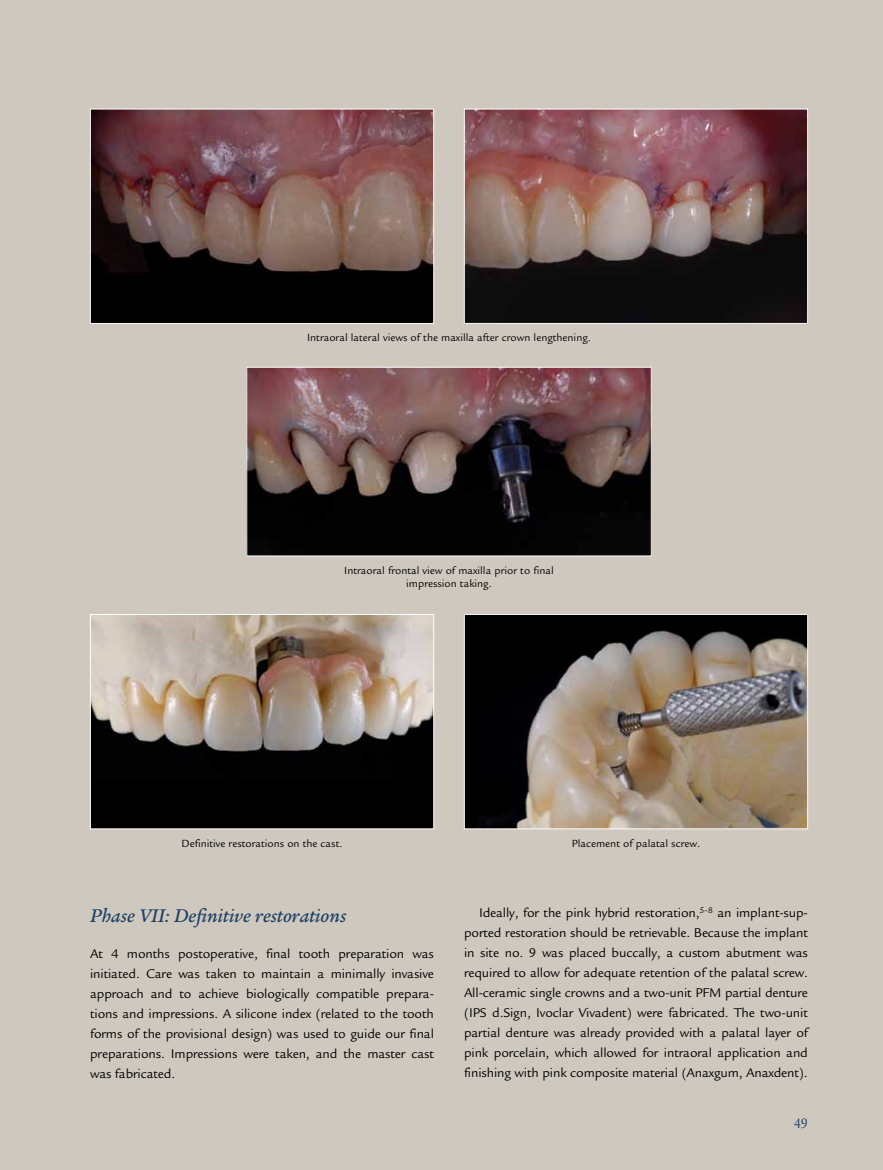
<style>
.page{position:relative;width:883px;height:1170px;background:#fff}
.page>*{position:absolute;margin:0;border:0;box-sizing:border-box;transform-origin:0 0}
.t1{font:italic 500 20px "Legacy Serif Std";color:#1e4164}
.t2{font:15px "Legacy Serif Std";color:#1e4164;scale:.9 1}
.t3{font:13.75px/20px "Legacy Sans Std";letter-spacing:-.01em;color:#000;text-align:justify}
.t4{font:11.25px/13.5px "Legacy Sans Std";color:#000;text-align:center}
</style>
<div class="page">
<div style="left:0;top:0;width:882px;height:1170px;background:#cfc8bf"></div>
<img style="left:466px;top:111px;width:339px;height:211px">
<div style="left:464px;top:109px;width:343px;height:215px;border:1px solid #fff"></div>
<img style="left:92px;top:111px;width:340px;height:211px">
<div style="left:90px;top:109px;width:344px;height:215px;border:1px solid #fff"></div>
<img style="left:248px;top:369px;width:401px;height:185px">
<div style="left:246px;top:367px;width:405px;height:189px;border:1px solid #fff"></div>
<img style="left:466px;top:616px;width:339px;height:211px">
<div style="left:464px;top:614px;width:343px;height:215px;border:1px solid #fff"></div>
<img style="left:92px;top:616px;width:340px;height:211px">
<div style="left:90px;top:614px;width:344px;height:215px;border:1px solid #fff"></div>
<p class="t4" style="left:307px;top:331px;width:285px">Intraoral lateral views of the maxilla after crown lengthening.</p>
<p class="t4" style="left:344px;top:564px;width:211px">Intraoral frontal view of maxilla prior to final impression taking.</p>
<p class="t4" style="left:181px;top:836px;width:162px">Definitive restorations on the cast.</p>
<p class="t4" style="left:571px;top:836px;width:130px">Placement of palatal screw.</p>
<h1 class="t1" style="left:90px;top:904px;width:258px">Phase VII: Definitive restorations</h1>
<p class="t3" style="left:90px;top:944px;width:345px">At 4 months postoperative, final tooth preparation was initiated. Care was taken to maintain a minimally invasive approach and to achieve biologically compatible prepara&shy;tions and impressions. A silicone index (related to the tooth forms of the provisional design) was used to guide our final preparations. Impressions were taken, and the master cast was fabricated.</p>
<p class="t3" style="left:464px;top:903px;width:345px;text-indent:15px">Ideally, for the pink hybrid restoration,<sup>5–8</sup> an implant-sup&shy;ported restoration should be retrievable. Because the implant in site no. 9 was placed buccally, a custom abutment was required to allow for adequate retention of the palatal screw.<br>All-ceramic single crowns and a two-unit PFM partial denture (IPS d.Sign, Ivoclar Vivadent) were fabricated. The two-unit partial denture was already provided with a palatal layer of pink porcelain, which allowed for intraoral application and finishing with pink composite material (Anaxgum, Anaxdent).</p>
<p class="t2" style="left:793px;top:1114px;width:17px">49</p>
</div>
